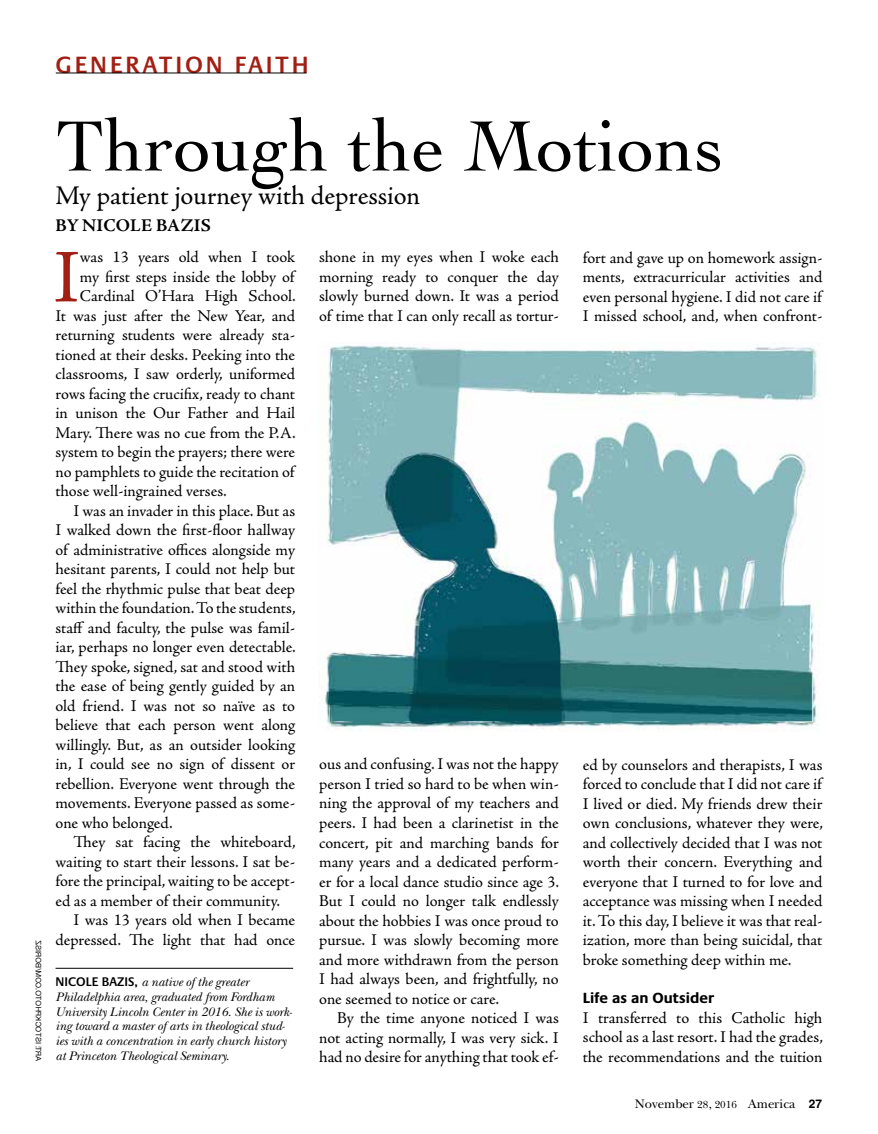
<style>
.page{position:relative;width:878px;height:1134px;background:#fff}
.page>*{position:absolute;margin:0;border:0;box-sizing:border-box;transform-origin:0 0}
.t1{font:76.2px "Adobe Jenson Pro";color:#a21f14}
.t2{font:75px "Cochin LT Std";color:#000}
.t3{font:27px "Adobe Jenson Pro";letter-spacing:-.005em;color:#000}
.t4{font:600 24px "Praxis LT Pro";letter-spacing:.12em;color:#a21f14}
.t5{font:700 18px "Adobe Jenson Pro";letter-spacing:.015em;color:#000}
.t6{font:16.5px/19.5px "Adobe Jenson Pro";letter-spacing:-.005em;color:#000;text-align:justify}
.t7{font:700 15px "Praxis LT Pro";color:#000}
.t8{font:italic 12.75px/14.5px "New Baskerville ITC";color:#000}
.t9{font:12.75px "New Baskerville ITC";color:#000}
.s1{font-family:"Praxis LT Pro";font-weight:600;font-style:normal}
.s2{font-size:10.5px}
.s3{font-family:"Helvetica LT Std";font-weight:700;font-size:12px}
</style>
<div class="page">
<hr style="left:56px;top:968px;width:237px;height:1px;background:#000">
<hr style="left:56px;top:73px;width:250px;height:1px;background:#000">
<img style="left:319px;top:344px;width:500px;height:386px">
<h3 class="t4" style="left:56px;top:50px;width:254px">GENERATION FAITH</h3>
<h2 class="t2" style="left:56px;top:103px;width:670px">Through the Motions</h2>
<h3 class="t3" style="left:56px;top:180px;width:366px">My patient journey with depression</h3>
<p class="t5" style="left:56px;top:215px;width:157px">BY NICOLE BAZIS</p>
<h1 class="t1" style="left:53px;top:234px;width:28px">I</h1>
<p class="t6" style="left:80px;top:248px;width:217px">was 13 years old when I took</p>
<p class="t6" style="left:80px;top:267px;width:216px">my first steps inside the lobby of</p>
<p class="t6" style="left:80px;top:287px;width:217px">Cardinal O’Hara High School.</p>
<p class="t6" style="left:55px;top:306px;width:241px">It was just after the New Year, and</p>
<p class="t6" style="left:55px;top:326px;width:241px">returning students were already sta-</p>
<p class="t6" style="left:55px;top:345px;width:241px">tioned at their desks. Peeking into the</p>
<p class="t6" style="left:55px;top:365px;width:241px">classrooms, I saw orderly, uniformed</p>
<p class="t6" style="left:55px;top:384px;width:241px">rows facing the crucifix, ready to chant</p>
<p class="t6" style="left:55px;top:404px;width:241px">in unison the Our Father and Hail</p>
<p class="t6" style="left:55px;top:423px;width:241px">Mary. There was no cue from the P.A.</p>
<p class="t6" style="left:55px;top:443px;width:241px">system to begin the prayers; there were</p>
<p class="t6" style="left:55px;top:462px;width:240px">no pamphlets to guide the recitation of</p>
<p class="t6" style="left:55px;top:482px;width:173px">those well-ingrained verses.</p>
<p class="t6" style="left:73px;top:501px;width:223px">I was an invader in this place. But as</p>
<p class="t6" style="left:55px;top:521px;width:241px">I walked down the first-floor hallway</p>
<p class="t6" style="left:55px;top:540px;width:241px">of administrative offices alongside my</p>
<p class="t6" style="left:55px;top:560px;width:241px">hesitant parents, I could not help but</p>
<p class="t6" style="left:55px;top:579px;width:241px">feel the rhythmic pulse that beat deep</p>
<p class="t6" style="left:55px;top:599px;width:241px">within the foundation. To the students,</p>
<p class="t6" style="left:55px;top:618px;width:241px">staff and faculty, the pulse was famil-</p>
<p class="t6" style="left:55px;top:638px;width:242px">iar, perhaps no longer even detectable.</p>
<p class="t6" style="left:55px;top:657px;width:241px">They spoke, signed, sat and stood with</p>
<p class="t6" style="left:55px;top:677px;width:241px">the ease of being gently guided by an</p>
<p class="t6" style="left:55px;top:696px;width:241px">old friend. I was not so naïve as to</p>
<p class="t6" style="left:55px;top:716px;width:241px">believe that each person went along</p>
<p class="t6" style="left:55px;top:735px;width:241px">willingly. But, as an outsider looking</p>
<p class="t6" style="left:55px;top:755px;width:241px">in, I could see no sign of dissent or</p>
<p class="t6" style="left:55px;top:774px;width:241px">rebellion. Everyone went through the</p>
<p class="t6" style="left:55px;top:794px;width:241px">movements. Everyone passed as some-</p>
<p class="t6" style="left:55px;top:813px;width:119px">one who belonged.</p>
<p class="t6" style="left:73px;top:833px;width:224px">They sat facing the whiteboard,</p>
<p class="t6" style="left:55px;top:852px;width:241px">waiting to start their lessons. I sat be-</p>
<p class="t6" style="left:55px;top:872px;width:241px">fore the principal, waiting to be accept-</p>
<p class="t6" style="left:55px;top:891px;width:226px">ed as a member of their community.</p>
<p class="t6" style="left:73px;top:911px;width:223px">I was 13 years old when I became</p>
<p class="t6" style="left:55px;top:930px;width:241px">depressed. The light that had once</p>
<p class="t8" style="left:56px;top:975px;width:238px"><span class="s1">NICOLE BAZIS,</span> a native of the greater Philadelphia area, graduated from Fordham University Lincoln Center in 2016. She is work&shy;ing toward a master of arts in theological stud&shy;ies with a concentration in early church history at Princeton Theological Seminary.</p>
<p class="t6" style="left:319px;top:248px;width:241px">shone in my eyes when I woke each morning ready to conquer the day slowly burned down. It was a period of time that I can only recall as tortur-</p>
<p class="t6" style="left:319px;top:755px;width:241px">ous and confusing. I was not the happy person I tried so hard to be when win&shy;ning the approval of my teachers and peers. I had been a clarinetist in the concert, pit and marching bands for many years and a dedicated perform&shy;er for a local dance studio since age 3.<br>But I could no longer talk endlessly about the hobbies I was once proud to pursue. I was slowly becoming more and more withdrawn from the person I had always been, and frightfully, no one seemed to notice or care.</p>
<p class="t6" style="left:319px;top:1008px;width:241px;text-indent:18px">By the time anyone noticed I was not acting normally, I was very sick. I had no desire for anything that took ef-</p>
<p class="t6" style="left:583px;top:248px;width:241px">fort and gave up on homework assign&shy;ments, extracurricular activities and even personal hygiene. I did not care if I missed school, and, when confront-</p>
<p class="t6" style="left:583px;top:755px;width:241px">ed by counselors and therapists, I was forced to conclude that I did not care if I lived or died. My friends drew their own conclusions, whatever they were, and collectively decided that I was not worth their concern. Everything and everyone that I turned to for love and acceptance was missing when I needed it. To this day, I believe it was that real&shy;ization, more than being suicidal, that broke something deep within me.</p>
<p class="t7" style="left:582px;top:989px;width:133px">Life as an Outsider</p>
<p class="t6" style="left:582px;top:1008px;width:242px">I transferred to this Catholic high school as a last resort. I had the grades, the recommendations and the tuition</p>
<p class="t9" style="left:634px;top:1097px;width:189px">November <span class="s2">28</span>, <span class="s2">2016</span> America <span class="s3">27</span></p>
</div>
